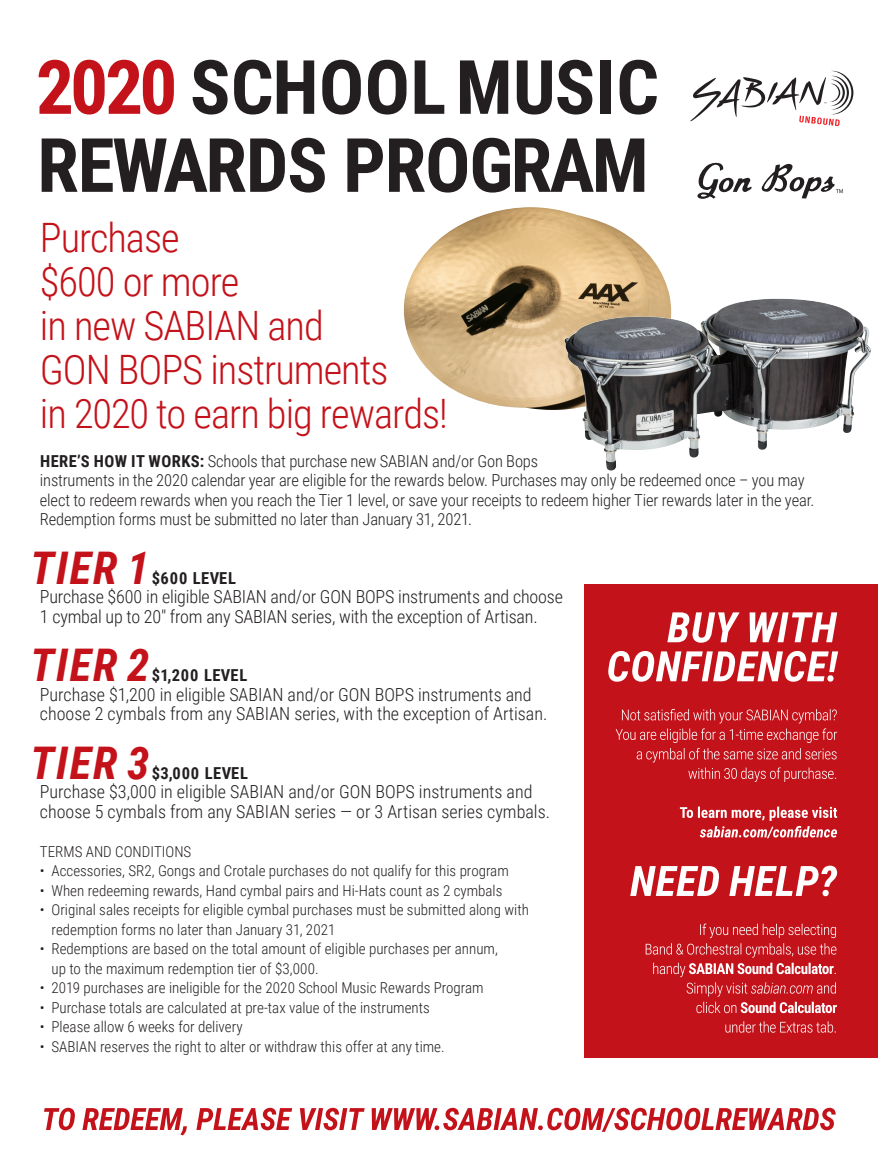
<style>
.page{position:relative;width:878px;height:1175px;background:#fff}
.page>*{position:absolute;margin:0;border:0;box-sizing:border-box;transform-origin:0 0}
.t1{font:700 75px "Roboto Condensed";letter-spacing:.005em;color:#231f20}
.t2{font:700 75px "Roboto Condensed";letter-spacing:-.015em;color:#231f20}
.t3{font:italic 700 45px "Roboto Condensed";letter-spacing:.035em;color:#c4121a}
.t4{font:300 40.5px/43.8px "Roboto Condensed";letter-spacing:-.025em;color:#c4121a}
.t5{font:300 18px/19.5px "Roboto Condensed";color:#231f20}
.t6{font:300 16.5px/19.5px "Roboto Condensed";letter-spacing:-.01em;color:#231f20}
.t7{font:700 16.5px "Roboto Condensed";letter-spacing:.04em;color:#231f20}
.t8{font:300 15px/19.5px "Roboto Condensed";color:#231f20}
.s1{color:#c4121a}
.s2{font-weight:700}
</style>
<div class="page">
<div style="left:585px;top:583px;width:293px;height:474px;background:#c4121a"></div>
<img style="left:404px;top:207px;width:266px;height:203px">
<svg style="left:44px;top:1107px;width:791px;height:28px"></svg>
<svg style="left:697px;top:162px;width:54px;height:37px"></svg>
<svg style="left:761px;top:163px;width:82px;height:35px"></svg>
<img style="left:564px;top:299px;width:212px;height:172px">
<svg style="left:680px;top:806px;width:157px;height:32px"></svg>
<svg style="left:615px;top:709px;width:222px;height:73px"></svg>
<svg style="left:608px;top:651px;width:230px;height:30px"></svg>
<svg style="left:667px;top:612px;width:170px;height:30px"></svg>
<svg style="left:725px;top:1021px;width:110px;height:11px"></svg>
<svg style="left:645px;top:923px;width:191px;height:90px"></svg>
<svg style="left:630px;top:865px;width:207px;height:31px"></svg>
<svg style="left:690px;top:71px;width:163px;height:55px"></svg>
<p class="t1" style="left:36px;top:35px;width:624px"><span class="s1">2020</span> SCHOOL MUSIC</p>
<p class="t2" style="left:37px;top:113px;width:612px">REWARDS PROGRAM</p>
<p class="t4" style="left:40px;top:214px;width:141px">Purchase</p>
<p class="t4" style="left:40px;top:258px;width:409px">$600 or more<br>in new SABIAN and<br>GON BOPS instruments<br>in 2020 to earn big rewards!</p>
<p class="t6" style="left:40px;top:450px;width:499px"><span class="s2">HERE’S HOW IT WORKS:</span> Schools that purchase new SABIAN and/or Gon Bops</p>
<p class="t6" style="left:40px;top:470px;width:776px">instruments in the 2020 calendar year are eligible for the rewards below. Purchases may only be redeemed once – you may elect to redeem rewards when you reach the Tier 1 level, or save your receipts to redeem higher Tier rewards later in the year.<br>Redemption forms must be submitted no later than January 31, 2021.</p>
<p class="t3" style="left:31px;top:536px;width:120px">TIER 1</p>
<p class="t7" style="left:152px;top:566px;width:86px">$600 LEVEL</p>
<p class="t5" style="left:40px;top:586px;width:524px">Purchase $600 in eligible SABIAN and/or GON BOPS instruments and choose</p>
<p class="t5" style="left:40px;top:606px;width:499px">1 cymbal up to 20" from any SABIAN series, with the exception of Artisan.</p>
<p class="t3" style="left:31px;top:633px;width:120px">TIER 2</p>
<p class="t7" style="left:152px;top:664px;width:97px">$1,200 LEVEL</p>
<p class="t5" style="left:40px;top:684px;width:509px">Purchase $1,200 in eligible SABIAN and/or GON BOPS instruments and choose 2 cymbals from any SABIAN series, with the exception of Artisan.</p>
<p class="t3" style="left:31px;top:731px;width:120px">TIER 3</p>
<p class="t7" style="left:152px;top:761px;width:98px">$3,000 LEVEL</p>
<p class="t5" style="left:40px;top:781px;width:511px">Purchase $3,000 in eligible SABIAN and/or GON BOPS instruments and choose 5 cymbals from any SABIAN series — or 3 Artisan series cymbals.</p>
<p class="t8" style="left:40px;top:841px;width:153px">TERMS AND CONDITIONS</p>
<p class="t8" style="left:40px;top:860px;width:470px">• Accessories, SR2, Gongs and Crotale purchases do not qualify for this program</p>
<p class="t8" style="left:40px;top:880px;width:464px">• When redeeming rewards, Hand cymbal pairs and Hi-Hats count as 2 cymbals</p>
<p class="t8" style="left:51px;top:899px;width:479px;text-indent:-12px">• Original sales receipts for eligible cymbal purchases must be submitted along with redemption forms no later than January 31, 2021</p>
<p class="t8" style="left:51px;top:938px;width:448px;text-indent:-12px">• Redemptions are based on the total amount of eligible purchases per annum, up to the maximum redemption tier of $3,000.</p>
<p class="t8" style="left:40px;top:977px;width:445px">• 2019 purchases are ineligible for the 2020 School Music Rewards Program</p>
<p class="t8" style="left:40px;top:997px;width:391px">• Purchase totals are calculated at pre-tax value of the instruments</p>
<p class="t8" style="left:40px;top:1016px;width:204px">• Please allow 6 weeks for delivery</p>
<p class="t8" style="left:40px;top:1036px;width:406px">• SABIAN reserves the right to alter or withdraw this offer at any time.</p>
</div>
